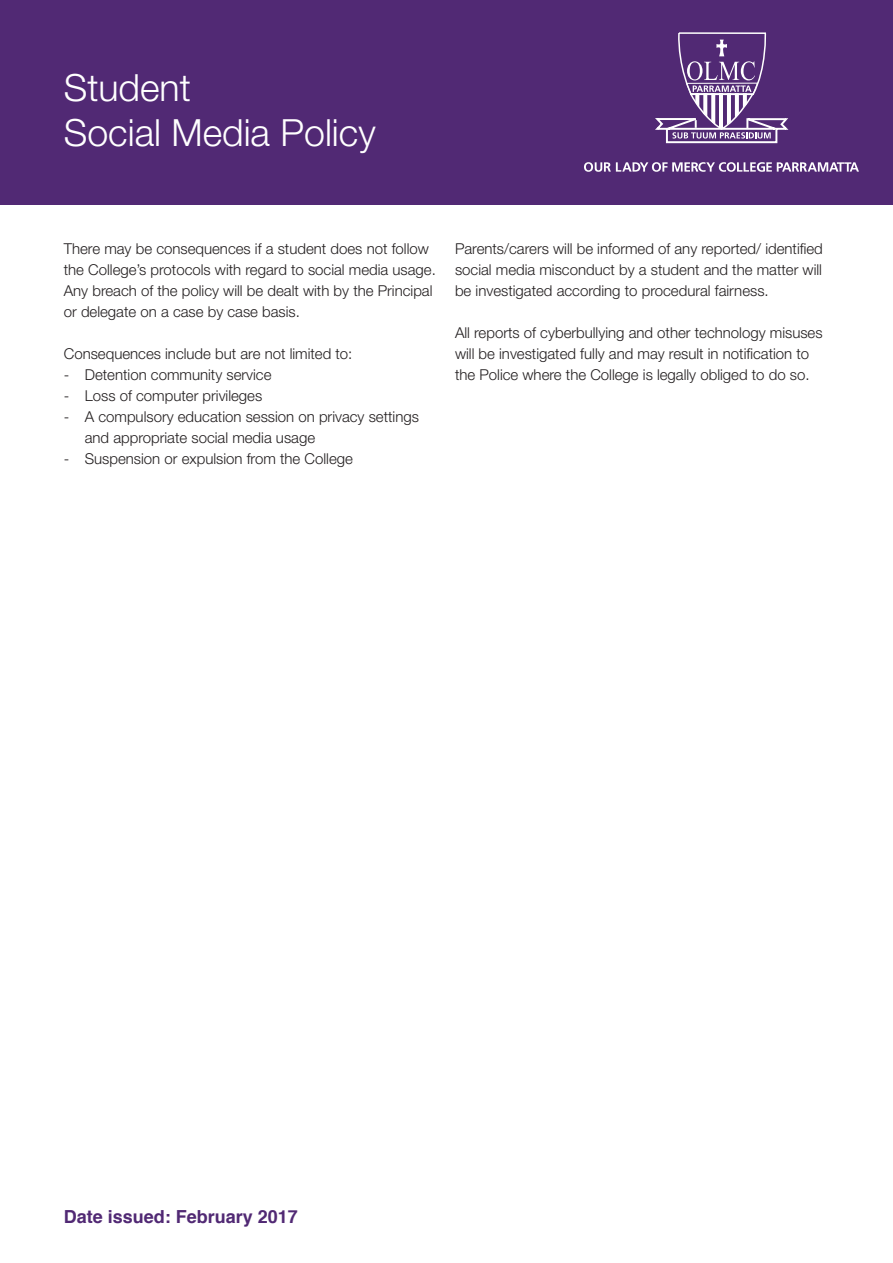
<style>
.page{position:relative;width:893px;height:1263px;background:#fff}
.page>*{position:absolute;margin:0;border:0;box-sizing:border-box;transform-origin:0 0}
.t1{font:300 37.5px/45px "Helvetica Neue";color:#fff}
.t2{font:700 18px "Helvetica";color:#512974}
.t3{font:300 15px/21px "Helvetica Neue";color:#231f20}
</style>
<div class="page">
<div style="left:0;top:0;width:893px;height:204px;background:#512974"></div>
<svg style="left:655px;top:32px;width:134px;height:112px"></svg>
<svg style="left:584px;top:162px;width:275px;height:10px"></svg>
<h1 class="t1" style="left:64px;top:64px;width:313px">Student<br>Social Media Policy</h1>
<p class="t3" style="left:64px;top:238px;width:374px">There may be consequences if a student does not follow the College’s protocols with regard to social media usage.<br>Any breach of the policy will be dealt with by the Principal or delegate on a case by case basis.</p>
<p class="t3" style="left:64px;top:343px;width:290px">Consequences include but are not limited to:</p>
<p class="t3" style="left:64px;top:364px;width:209px">- Detention community service</p>
<p class="t3" style="left:64px;top:385px;width:200px">- Loss of computer privileges</p>
<p class="t3" style="left:85px;top:406px;width:336px;text-indent:-21px">- A compulsory education session on privacy settings and appropriate social media usage</p>
<p class="t3" style="left:64px;top:448px;width:291px">- Suspension or expulsion from the College</p>
<p class="t3" style="left:455px;top:238px;width:369px;text-align:justify">Parents/carers will be informed of any reported/ identified social media misconduct by a student and the matter will be investigated according to procedural fairness.</p>
<p class="t3" style="left:455px;top:322px;width:369px">All reports of cyberbullying and other technology misuses will be investigated fully and may result in notification to the Police where the College is legally obliged to do so.</p>
<p class="t2" style="left:64px;top:1202px;width:236px">Date issued: February 2017</p>
</div>
